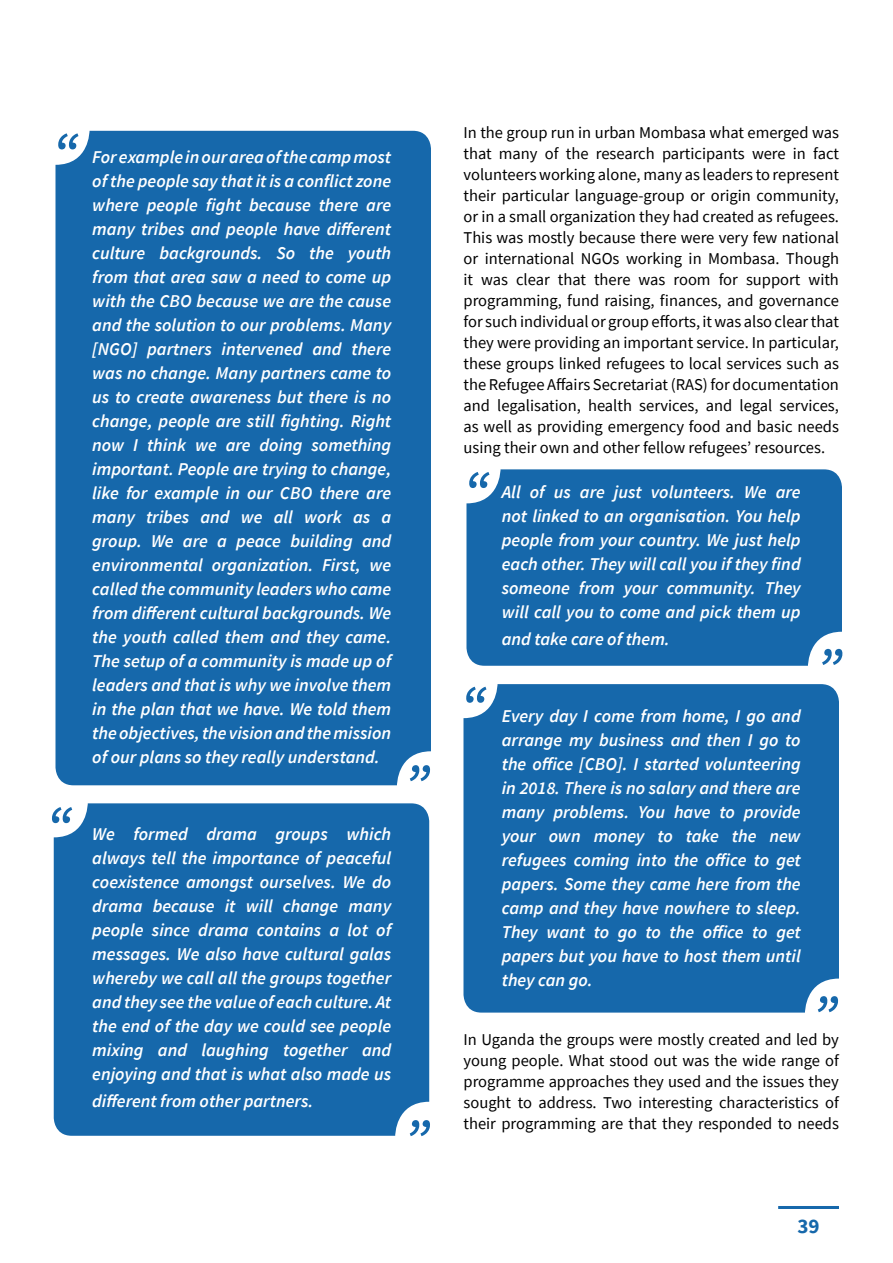
<style>
.page{position:relative;width:893px;height:1263px;background:#fff}
.page>*{position:absolute;margin:0;border:0;box-sizing:border-box;transform-origin:0 0}
.t1{font:italic 600 55.5px "Source Sans Pro";color:#1668ab}
.t2{font:700 21px "Source Sans Pro";color:#1668ab}
.t3{font:italic 600 18px/24px "Source Sans Pro";color:#fff;text-align:justify}
.t4{font:16.5px/21px "Source Sans Pro";color:#000;text-align:justify}
</style>
<div class="page">
<hr style="left:778px;top:1206px;width:61px;height:3px;background:#1668ab">
<div style="left:463px;top:684px;width:376px;height:328px;background:#1668ab"></div>
<div style="left:466px;top:469px;width:376px;height:197px;background:#1668ab"></div>
<div style="left:56px;top:131px;width:375px;height:654px;background:#1668ab"></div>
<div style="left:54px;top:803px;width:375px;height:333px;background:#1668ab"></div>
<h1 class="t1" style="left:52px;top:117px;width:27px">“</h1>
<p class="t3" style="left:92px;top:144px;width:300px">For example in our area of the camp most of the people say that it is a conflict zone where people fight because there are many tribes and people have different culture backgrounds. So the youth from that area saw a need to come up with the CBO because we are the cause and the solution to our problems. Many [NGO] partners intervened and there was no change. Many partners came to us to create awareness but there is no change, people are still fighting. Right now I think we are doing something important. People are trying to change, like for example in our CBO there are many tribes and we all work as a group. We are a peace building and environmental organization. First, we called the community leaders who came from different cultural backgrounds. We the youth called them and they came.<br>The setup of a community is made up of leaders and that is why we involve them in the plan that we have. We told them the objectives, the vision and the mission of our plans so they really understand.</p>
<h1 class="t1" style="left:46px;top:790px;width:27px">“</h1>
<p class="t3" style="left:92px;top:822px;width:300px">We formed drama groups which always tell the importance of peaceful coexistence amongst ourselves. We do drama because it will change many people since drama contains a lot of messages. We also have cultural galas whereby we call all the groups together and they see the value of each culture. At the end of the day we could see people mixing and laughing together and enjoying and that is what also made us</p>
<p class="t3" style="left:92px;top:1089px;width:222px">different from other partners.</p>
<h1 class="t1" style="left:404px;top:749px;width:27px">”</h1>
<h1 class="t1" style="left:404px;top:1104px;width:27px">”</h1>
<p class="t4" style="left:463px;top:121px;width:377px">In the group run in urban Mombasa what emerged was that many of the research participants were in fact volunteers working alone, many as leaders to represent their particular language-group or origin community, or in a small organization they had created as refugees.<br>This was mostly because there were very few national or international NGOs working in Mombasa. Though it was clear that there was room for support with programming, fund raising, finances, and governance for such individual or group efforts, it was also clear that they were providing an important service. In particular, these groups linked refugees to local services such as the Refugee Affairs Secretariat (RAS) for documentation and legalisation, health services, and legal services, as well as providing emergency food and basic needs using their own and other fellow refugees’ resources.</p>
<p class="t3" style="left:502px;top:479px;width:300px">All of us are just volunteers. We are not linked to an organisation. You help people from your country. We just help each other. They will call you if they find someone from your community. They will call you to come and pick them up</p>
<p class="t3" style="left:502px;top:626px;width:169px">and take care of them.</p>
<h1 class="t1" style="left:463px;top:455px;width:27px">“</h1>
<h1 class="t1" style="left:460px;top:670px;width:27px">“</h1>
<p class="t3" style="left:502px;top:704px;width:300px">Every day I come from home, I go and arrange my business and then I go to the office [CBO]. I started volunteering in 2018. There is no salary and there are many problems. You have to provide your own money to take the new refugees coming into the office to get papers. Some they came here from the camp and they have nowhere to sleep.<br>They want to go to the office to get papers but you have to host them until they can go.</p>
<h1 class="t1" style="left:816px;top:633px;width:27px">”</h1>
<h1 class="t1" style="left:812px;top:980px;width:27px">”</h1>
<p class="t4" style="left:463px;top:1029px;width:377px">In Uganda the groups were mostly created and led by young people. What stood out was the wide range of programme approaches they used and the issues they sought to address. Two interesting characteristics of their programming are that they responded to needs</p>
<p class="t2" style="left:797px;top:1212px;width:24px">39</p>
</div>
